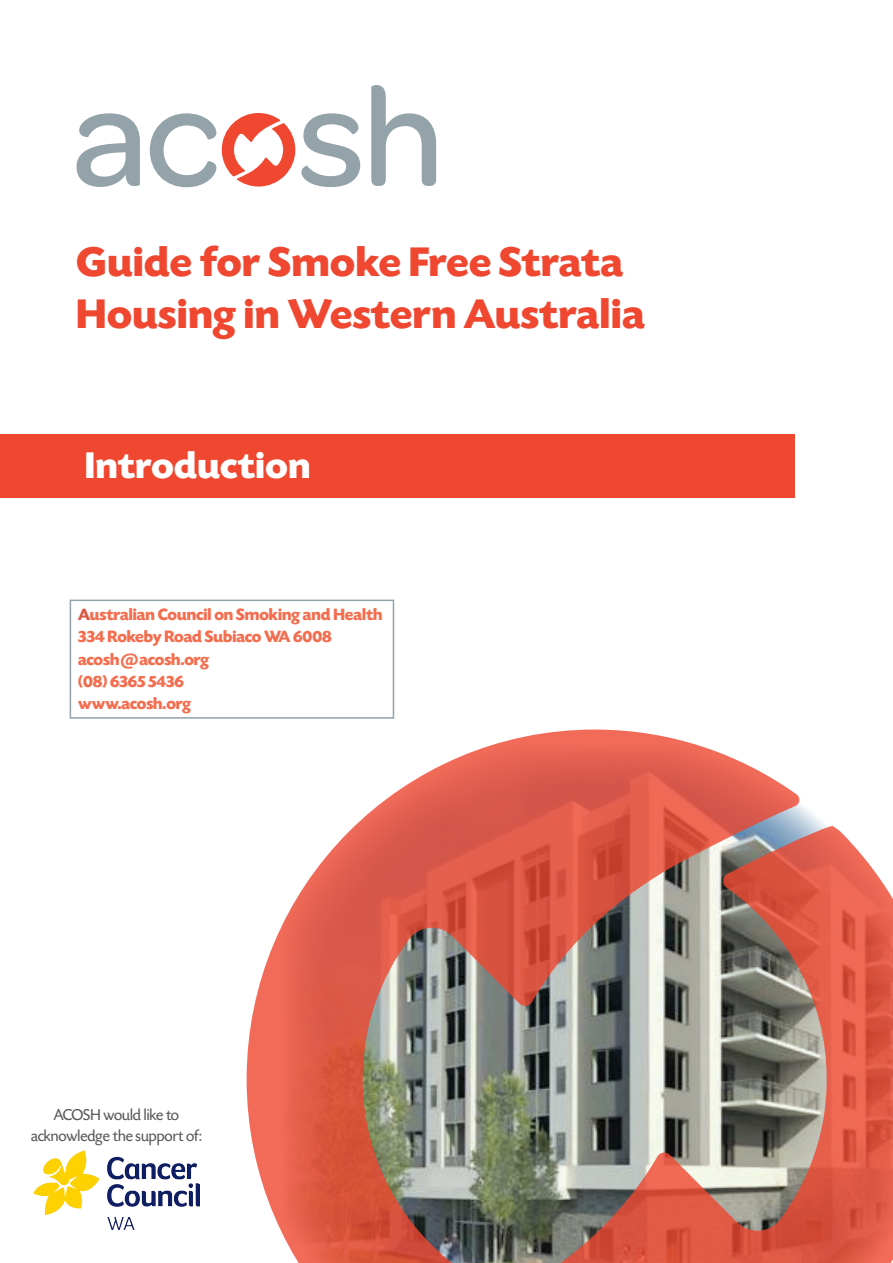
<style>
.page{position:relative;width:893px;height:1263px;background:#fff}
.page>*{position:absolute;margin:0;border:0;box-sizing:border-box;transform-origin:0 0}
.t1{font:700 43.5px/52.2px "Today SHOP";letter-spacing:.015em;color:#ef4730}
.t2{font:700 39px "Today SHOP";letter-spacing:.015em;color:#fff}
.t3{font:700 17.25px/22.2px "Today SHOP";color:#f36e4f}
.t4{font:16.5px/21px "Today SHOP";color:#57585a;text-align:center}
.s1{color:#d95842}
</style>
<div class="page">
<div style="left:70px;top:600px;width:324px;height:119px;border:2px solid #94a2aa"></div>
<svg style="left:222px;top:113px;width:73px;height:74px"></svg>
<svg style="left:77px;top:113px;width:63px;height:74px"></svg>
<svg style="left:150px;top:113px;width:66px;height:74px"></svg>
<svg style="left:301px;top:113px;width:59px;height:74px"></svg>
<svg style="left:371px;top:85px;width:65px;height:101px"></svg>
<svg style="left:801px;top:826px;width:92px;height:437px;background:#dd6c5a"></svg>
<svg style="left:247px;top:729px;width:554px;height:534px;background:#bc8377"></svg>
<img style="left:33px;top:1150px;width:167px;height:80px">
<div style="left:0;top:434px;width:794px;height:64px;background:#ef4730"></div>
<h1 class="t1" style="left:77px;top:237px;width:570px">Guide for Smoke Free Strata<br>Housing in Western Australia</h1>
<h2 class="t2" style="left:85px;top:446px;width:227px">Introduction</h2>
<p class="t3" style="left:78px;top:604px;width:306px"><span class="s1">A</span>ustralian Council on Smoking and Health<br>334 Rokeby Road Subiaco WA 6008 acosh@acosh.org<br>(08) 6365 5436<br>www.acosh.org</p>
<p class="t4" style="left:31px;top:1105px;width:172px">ACOSH would like to acknowledge the support of:</p>
</div>
